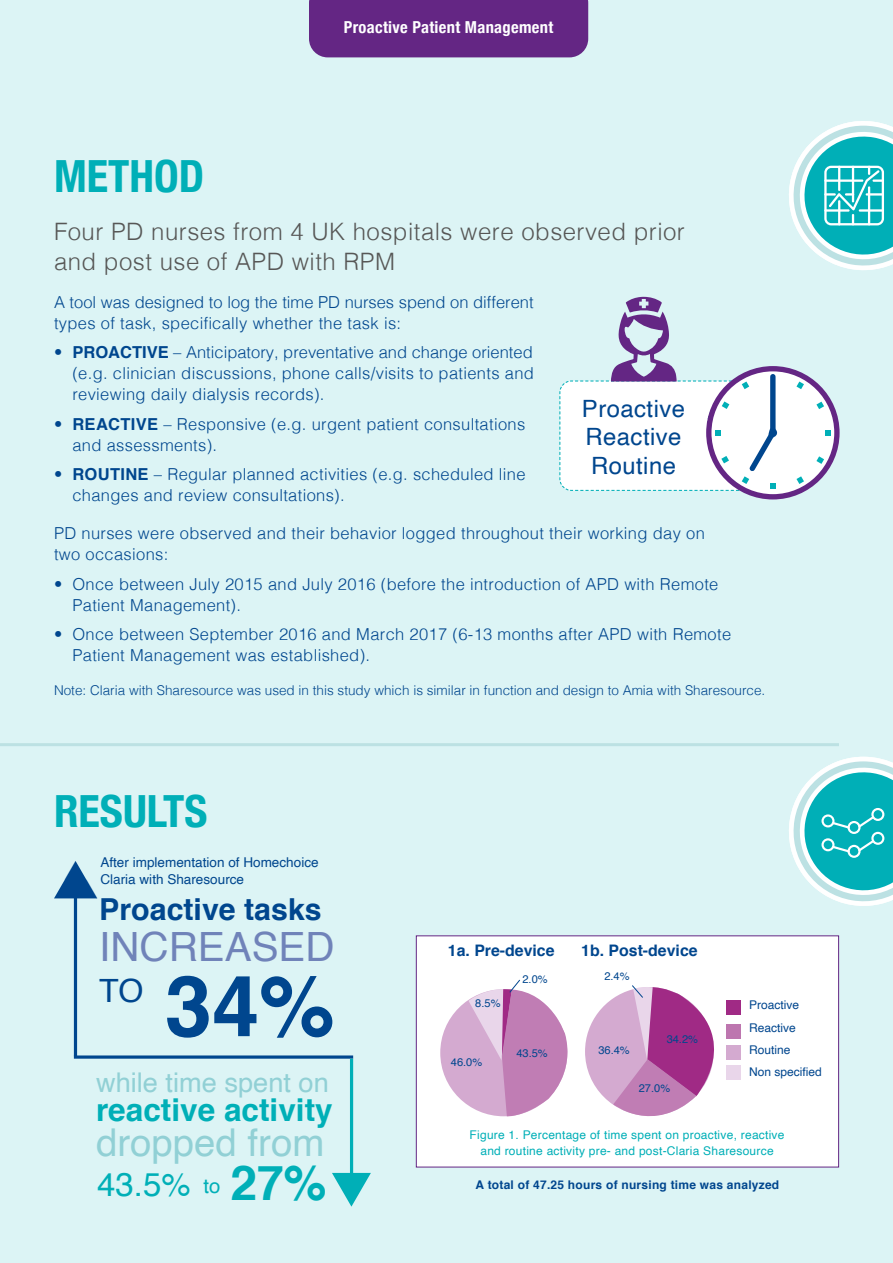
<style>
.page{position:relative;width:893px;height:1263px;background:#dcf4f5}
.page>*{position:absolute;margin:0;border:0;box-sizing:border-box;transform-origin:0 0}
.t1{font:700 84.9px "Helvetica";color:#00468e}
.t2{font:700 48px "Helvetica";color:#00afb7}
.t3{font:700 condensed 44.4px "Helvetica Neue";color:#00afb7}
.t4{font:40.35px "Helvetica";color:#7083b9}
.t5{font:38.4px "Helvetica";color:#91d0d5}
.t6{font:33px "Helvetica";color:#00afb7}
.t7{font:32.1px "Helvetica";color:#00468e}
.t8{font:700 31.5px "Helvetica";color:#00afb7}
.t9{font:700 30.3px "Helvetica";color:#00468e}
.t10{font:27.15px "Helvetica";color:#91d0d5}
.t11{font:300 24px/30px "Helvetica";letter-spacing:.02em;color:#575756}
.t12{font:23.85px/28.7px "Helvetica";letter-spacing:.02em;color:#00468e}
.t13{font:300 16.5px/21px "Helvetica";letter-spacing:.02em;color:#00468e}
.t14{font:300 16.5px/21px "Helvetica";color:#00468e}
.t15{font:700 condensed 16.5px "Helvetica Neue";letter-spacing:.02em;color:#fff}
.t16{font:700 15.9px "Helvetica";color:#00468e}
.t17{font:300 13.5px "Helvetica";color:#00468e}
.t18{font:13.5px/17.2px "Helvetica";color:#00468e}
.t19{font:12px/16.5px "Helvetica";letter-spacing:.02em;color:#00afb7;text-align:center}
.t20{font:700 12px "Helvetica";letter-spacing:.02em;color:#00468e}
.t21{font:12px/22.2px "Helvetica";color:#00468e}
.t22{font:11.1px "Helvetica";color:#00468e}
.s1{font-weight:700}
.s2{font-size:20.25px}
</style>
<div class="page">
<svg style="left:789px;top:121px;width:104px;height:149px"></svg>
<hr style="left:0;top:743px;width:839px;height:3px;background:#bce1e3">
<svg style="left:789px;top:756px;width:104px;height:150px"></svg>
<div style="left:309px;top:0;width:279px;height:57px;background:#642684"></div>
<svg style="left:559px;top:297px;width:281px;height:202px"></svg>
<hr style="left:74px;top:869px;width:3px;height:187px;background:#00468e">
<svg style="left:74px;top:1055px;width:279px;height:4px"></svg>
<hr style="left:350px;top:1059px;width:3px;height:122px;background:#00afb7">
<svg style="left:54px;top:861px;width:43px;height:37px"></svg>
<svg style="left:332px;top:1173px;width:39px;height:33px"></svg>
<div style="left:416px;top:935px;width:423px;height:232px;background:#fff;border:1px solid #642684"></div>
<div style="left:440px;top:989px;width:127px;height:127px;background:#d4aad0;border-radius:50%"></div>
<svg style="left:468px;top:979px;width:100px;height:138px"></svg>
<svg style="left:585px;top:985px;width:156px;height:132px"></svg>
<div style="left:726px;top:1000px;width:15px;height:15px;background:#a02a85"></div>
<div style="left:726px;top:1024px;width:15px;height:14px;background:#bd76af"></div>
<div style="left:726px;top:1045px;width:15px;height:14px;background:#d4aad0"></div>
<div style="left:726px;top:1066px;width:15px;height:14px;background:#e9d6ea"></div>
<h3 class="t3" style="left:54px;top:139px;width:152px">METHOD</h3>
<p class="t15" style="left:344px;top:13px;width:211px">Proactive Patient Management</p>
<h3 class="t11" style="left:54px;top:214px;width:632px">Four PD nurses from 4 UK hospitals were observed prior and post use of APD with RPM</h3>
<p class="t14" style="left:54px;top:290px;width:481px">A tool was designed to log the time PD nurses spend on different types of task, specifically whether the task is:</p>
<p class="t13" style="left:72px;top:341px;width:463px;text-align:justify;text-indent:-18px">• <span class="s1">PROACTIVE</span> – Anticipatory, preventative and change oriented (e.g. clinician discussions, phone calls/visits to patients and reviewing daily dialysis records).</p>
<p class="t13" style="left:72px;top:412px;width:454px;text-indent:-18px">• <span class="s1">REACTIVE</span> – Responsive (e.g. urgent patient consultations and assessments).</p>
<p class="t13" style="left:72px;top:463px;width:455px;text-indent:-18px">• <span class="s1">ROUTINE</span> – Regular planned activities (e.g. scheduled line changes and review consultations).</p>
<p class="t13" style="left:54px;top:522px;width:652px">PD nurses were observed and their behavior logged throughout their working day on two occasions:</p>
<p class="t13" style="left:72px;top:572px;width:648px;text-indent:-18px">• Once between July 2015 and July 2016 (before the introduction of APD with Remote<br>Patient Management).</p>
<p class="t13" style="left:72px;top:623px;width:660px;text-indent:-18px">• Once between September 2016 and March 2017 (6-13 months after APD with Remote<br>Patient Management was established).</p>
<p class="t17" style="left:54px;top:678px;width:713px">Note: Claria with Sharesource was used in this study which is similar in function and design to Amia with Sharesource.</p>
<h3 class="t12" style="left:582px;top:395px;width:105px">Proactive<br>Reactive<br>Routine</h3>
<h3 class="t3" style="left:54px;top:775px;width:155px">RESULTS</h3>
<p class="t18" style="left:100px;top:854px;width:220px">After implementation of Homechoice<br>Claria with Sharesource</p>
<h3 class="t9" style="left:99px;top:885px;width:224px">Proactive tasks</h3>
<h3 class="t4" style="left:99px;top:916px;width:237px">INCREASED</h3>
<h3 class="t7" style="left:99px;top:966px;width:45px">TO</h3>
<h1 class="t1" style="left:165px;top:938px;width:171px">34%</h1>
<h3 class="t10" style="left:96px;top:1062px;width:234px">while time spent on</h3>
<h3 class="t8" style="left:96px;top:1085px;width:238px">reactive activity</h3>
<h3 class="t5" style="left:96px;top:1113px;width:230px">dropped from</h3>
<h3 class="t6" style="left:97px;top:1158px;width:125px">43.5% <span class="s2">to</span></h3>
<h2 class="t2" style="left:231px;top:1144px;width:98px">27%</h2>
<p class="t16" style="left:448px;top:938px;width:108px">1a. Pre-device</p>
<p class="t22" style="left:475px;top:994px;width:27px">8.5%</p>
<p class="t22" style="left:522px;top:970px;width:27px">2.0%</p>
<p class="t22" style="left:451px;top:1054px;width:33px">46.0%</p>
<p class="t22" style="left:516px;top:1045px;width:33px">43.5%</p>
<p class="t16" style="left:581px;top:938px;width:118px">1b. Post-device</p>
<p class="t22" style="left:604px;top:968px;width:27px">2.4%</p>
<p class="t22" style="left:598px;top:1041px;width:33px">36.4%</p>
<p class="t22" style="left:667px;top:1030px;width:33px">34.2%</p>
<p class="t22" style="left:639px;top:1079px;width:33px">27.0%</p>
<p class="t21" style="left:749px;top:994px;width:74px">Proactive<br>Reactive<br>Routine<br>Non specified</p>
<p class="t19" style="left:470px;top:1127px;width:316px">Figure 1. Percentage of time spent on proactive, reactive and routine activity pre- and post-Claria Sharesource</p>
<p class="t20" style="left:476px;top:1175px;width:305px">A total of 47.25 hours of nursing time was analyzed</p>
</div>
